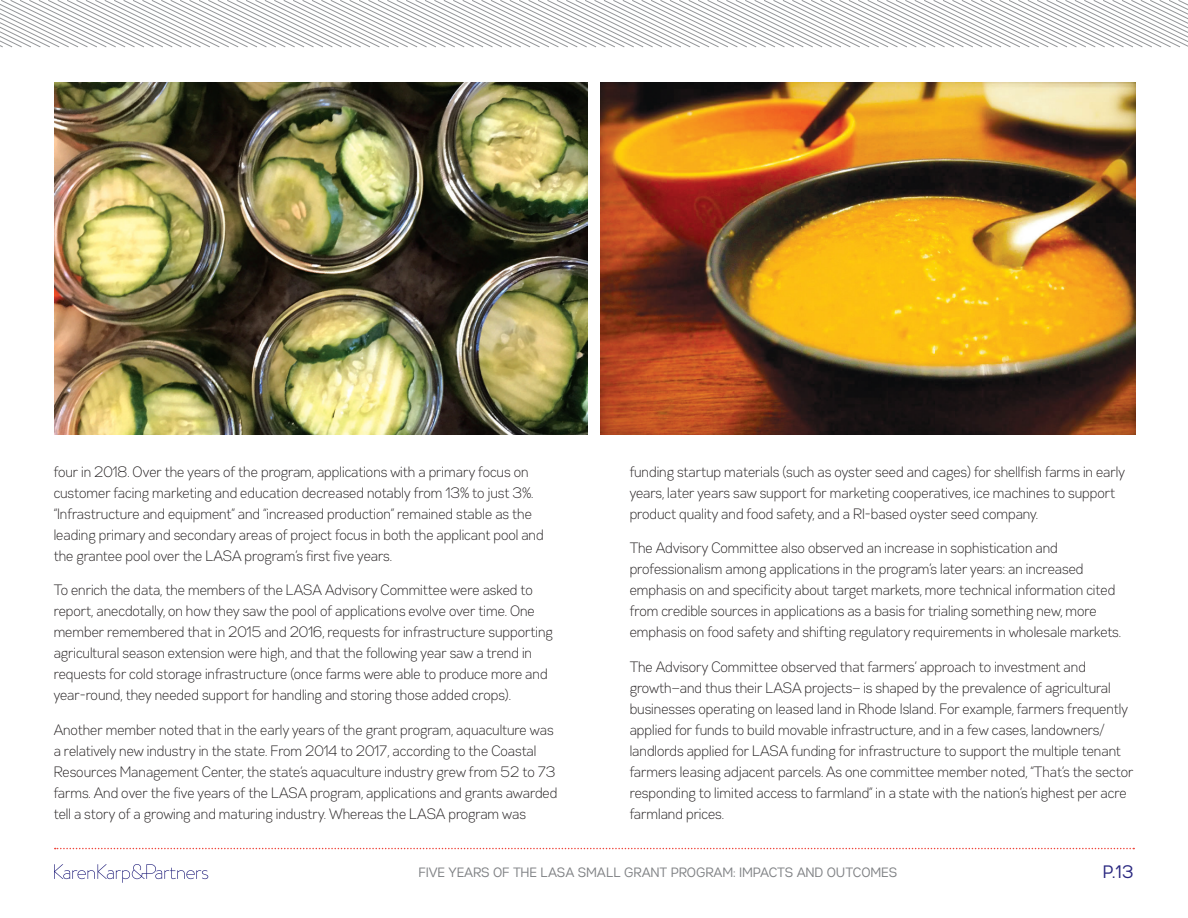
<style>
.page{position:relative;width:1188px;height:918px;background:#fff}
.page>*{position:absolute;margin:0;border:0;box-sizing:border-box;transform-origin:0 0}
.t1{font:condensed 18px "Gabriel Sans";color:#292780}
.LASA_Body{font:300 condensed 15px/21px "Gabriel Sans";color:#231f20}
.t2{font:condensed 13.5px "Gabriel Sans";color:#808285}
</style>
<div class="page">
<svg style="left:0;top:0;width:1188px;height:48px"></svg>
<svg style="left:54px;top:864px;width:154px;height:19px"></svg>
<svg style="left:55px;top:848px;width:1079px;height:1px"></svg>
<img style="left:54px;top:83px;width:533px;height:352px">
<img style="left:600px;top:83px;width:535px;height:352px">
<p class="LASA_Body" style="left:54px;top:461px;width:492px">four in 2018. Over the years of the program, applications with a primary focus on customer facing marketing and education decreased notably from 13% to just 3%. “Infrastructure and equipment” and “increased production” remained stable as the leading primary and secondary areas of project focus in both the applicant pool and the grantee pool over the LASA program’s first five years.</p>
<p class="LASA_Body" style="left:54px;top:580px;width:501px">To enrich the data, the members of the LASA Advisory Committee were asked to report, anecdotally, on how they saw the pool of applications evolve over time. One member remembered that in 2015 and 2016, requests for infrastructure supporting agricultural season extension were high, and that the following year saw a trend in requests for cold storage infrastructure (once farms were able to produce more and year-round, they needed support for handling and storing those added crops).</p>
<p class="LASA_Body" style="left:54px;top:719px;width:505px">Another member noted that in the early years of the grant program, aquaculture was a relatively new industry in the state. From 2014 to 2017, according to the Coastal Resources Management Center, the state’s aquaculture industry grew from 52 to 73 farms. And over the five years of the LASA program, applications and grants awarded tell a story of a growing and maturing industry. Whereas the LASA program was</p>
<p class="LASA_Body" style="left:630px;top:461px;width:497px">funding startup materials (such as oyster seed and cages) for shellfish farms in early years, later years saw support for marketing cooperatives, ice machines to support product quality and food safety, and a RI-based oyster seed company.</p>
<p class="LASA_Body" style="left:630px;top:538px;width:493px">The Advisory Committee also observed an increase in sophistication and professionalism among applications in the program’s later years: an increased emphasis on and specificity about target markets, more technical information cited from credible sources in applications as a basis for trialing something new, more emphasis on food safety and shifting regulatory requirements in wholesale markets.</p>
<p class="LASA_Body" style="left:630px;top:656px;width:505px">The Advisory Committee observed that farmers’ approach to investment and growth—and thus their LASA projects— is shaped by the prevalence of agricultural businesses operating on leased land in Rhode Island. For example, farmers frequently applied for funds to build movable infrastructure, and in a few cases, landowners/ landlords applied for LASA funding for infrastructure to support the multiple tenant farmers leasing adjacent parcels. As one committee member noted, “That’s the sector responding to limited access to farmland” in a state with the nation’s highest per acre farmland prices.</p>
<p class="t2" style="left:419px;top:865px;width:480px">FIVE YEARS OF THE LASA SMALL GRANT PROGRAM: IMPACTS AND OUTCOMES</p>
<p class="t1" style="left:1103px;top:861px;width:32px">P.13</p>
</div>
